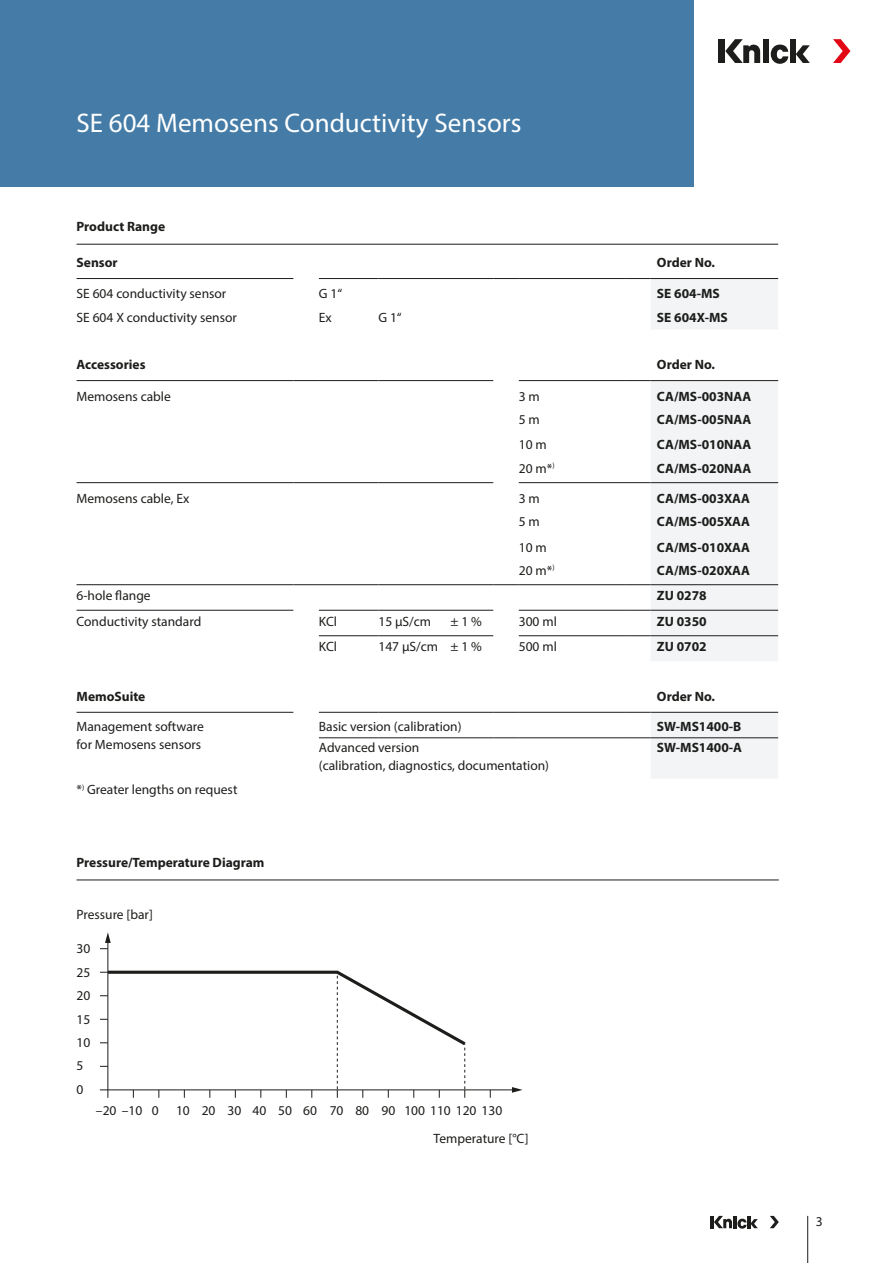
<style>
.page{position:relative;width:893px;height:1263px;background:#fff}
.page>*{position:absolute;margin:0;border:0;box-sizing:border-box;transform-origin:0 0}
.Headline{font:27px "Myriad Pro";color:#fff}
.Tabelle{font:13.5px/18px "Myriad Pro";color:#1d1d1b}
.Tabelle-2{font:700 13.5px "Myriad Pro";color:#1d1d1b}
.Beschriftungen{font:13.5px "Myriad Pro";color:#1d1d1b}
.Tabelle_Headline{font:700 13.5px "Myriad Pro";color:#1d1d1b}
.Zwischenüberschrift{font:700 13.5px "Myriad Pro";color:#1d1d1b}
</style>
<div class="page">
<div style="left:0;top:0;width:693px;height:187px;background:#447ca7"></div>
<div style="left:719px;top:39px;width:6px;height:24px;background:#1d1d1b"></div>
<div style="left:790px;top:39px;width:6px;height:24px;background:#1d1d1b"></div>
<svg style="left:796px;top:45px;width:14px;height:18px"></svg>
<svg style="left:833px;top:39px;width:17px;height:24px"></svg>
<svg style="left:725px;top:39px;width:63px;height:25px"></svg>
<hr style="left:807px;top:1216px;width:1px;height:47px;background:#1d1d1b">
<hr style="left:710px;top:1216px;width:4px;height:12px;background:#1d1d1b">
<svg style="left:770px;top:1216px;width:9px;height:12px"></svg>
<svg style="left:714px;top:1216px;width:44px;height:12px"></svg>
<hr style="left:100px;top:1089px;width:414px;height:1px;background:#1d1d1b">
<svg style="left:512px;top:1087px;width:11px;height:6px"></svg>
<hr style="left:107px;top:941px;width:1px;height:157px;background:#1d1d1b">
<svg style="left:100px;top:932px;width:11px;height:17px"></svg>
<svg style="left:100px;top:969px;width:369px;height:129px"></svg>
<hr style="left:77px;top:880px;width:702px;height:1px;background:#1d1d1b">
<svg style="left:651px;top:279px;width:127px;height:499px;fill:#f2f4f6"></svg>
<svg style="left:625px;top:278px;width:26px;height:1px"></svg>
<svg style="left:625px;top:610px;width:26px;height:1px"></svg>
<svg style="left:625px;top:635px;width:26px;height:1px"></svg>
<hr style="left:77px;top:712px;width:216px;height:1px;background:#1d1d1b">
<hr style="left:519px;top:380px;width:106px;height:1px;background:#1d1d1b">
<svg style="left:625px;top:380px;width:26px;height:1px"></svg>
<hr style="left:651px;top:380px;width:127px;height:1px;background:#1d1d1b">
<hr style="left:519px;top:482px;width:106px;height:1px;background:#1d1d1b">
<svg style="left:625px;top:482px;width:26px;height:1px"></svg>
<hr style="left:651px;top:482px;width:127px;height:1px;background:#1d1d1b">
<hr style="left:319px;top:584px;width:59px;height:1px;background:#1d1d1b">
<hr style="left:378px;top:584px;width:115px;height:1px;background:#1d1d1b">
<svg style="left:493px;top:584px;width:26px;height:1px"></svg>
<hr style="left:519px;top:584px;width:106px;height:1px;background:#1d1d1b">
<svg style="left:625px;top:584px;width:26px;height:1px"></svg>
<hr style="left:651px;top:584px;width:127px;height:1px;background:#1d1d1b">
<hr style="left:77px;top:584px;width:216px;height:1px;background:#1d1d1b">
<svg style="left:293px;top:584px;width:26px;height:1px"></svg>
<hr style="left:77px;top:482px;width:216px;height:1px;background:#1d1d1b">
<svg style="left:293px;top:482px;width:26px;height:1px"></svg>
<hr style="left:319px;top:482px;width:59px;height:1px;background:#1d1d1b">
<hr style="left:378px;top:482px;width:115px;height:1px;background:#1d1d1b">
<hr style="left:77px;top:380px;width:216px;height:1px;background:#1d1d1b">
<svg style="left:293px;top:380px;width:26px;height:1px"></svg>
<hr style="left:319px;top:380px;width:59px;height:1px;background:#1d1d1b">
<hr style="left:378px;top:380px;width:115px;height:1px;background:#1d1d1b">
<hr style="left:319px;top:712px;width:59px;height:1px;background:#1d1d1b">
<hr style="left:378px;top:712px;width:115px;height:1px;background:#1d1d1b">
<svg style="left:493px;top:712px;width:26px;height:1px"></svg>
<hr style="left:519px;top:712px;width:106px;height:1px;background:#1d1d1b">
<svg style="left:625px;top:712px;width:26px;height:1px"></svg>
<hr style="left:651px;top:712px;width:127px;height:1px;background:#1d1d1b">
<hr style="left:319px;top:737px;width:59px;height:1px;background:#1d1d1b">
<hr style="left:378px;top:737px;width:115px;height:1px;background:#1d1d1b">
<svg style="left:493px;top:737px;width:26px;height:1px"></svg>
<hr style="left:519px;top:737px;width:106px;height:1px;background:#1d1d1b">
<svg style="left:625px;top:737px;width:26px;height:1px"></svg>
<hr style="left:651px;top:737px;width:127px;height:1px;background:#1d1d1b">
<hr style="left:77px;top:278px;width:216px;height:1px;background:#1d1d1b">
<hr style="left:319px;top:278px;width:59px;height:1px;background:#1d1d1b">
<hr style="left:378px;top:278px;width:115px;height:1px;background:#1d1d1b">
<svg style="left:493px;top:278px;width:26px;height:1px"></svg>
<hr style="left:519px;top:278px;width:106px;height:1px;background:#1d1d1b">
<hr style="left:77px;top:610px;width:216px;height:1px;background:#1d1d1b">
<hr style="left:319px;top:610px;width:59px;height:1px;background:#1d1d1b">
<hr style="left:378px;top:610px;width:115px;height:1px;background:#1d1d1b">
<hr style="left:519px;top:610px;width:106px;height:1px;background:#1d1d1b">
<hr style="left:319px;top:635px;width:59px;height:1px;background:#1d1d1b">
<hr style="left:378px;top:635px;width:115px;height:1px;background:#1d1d1b">
<hr style="left:519px;top:635px;width:106px;height:1px;background:#1d1d1b">
<hr style="left:651px;top:610px;width:127px;height:1px;background:#1d1d1b">
<hr style="left:651px;top:635px;width:127px;height:1px;background:#1d1d1b">
<hr style="left:651px;top:278px;width:127px;height:1px;background:#1d1d1b">
<hr style="left:77px;top:244px;width:701px;height:1px;background:#1d1d1b">
<p class="Headline" style="left:77px;top:106px;width:446px">SE 604 Memosens Conductivity Sensors</p>
<p class="Tabelle_Headline" style="left:77px;top:218px;width:90px">Product Range</p>
<p class="Tabelle-2" style="left:77px;top:254px;width:43px">Sensor</p>
<p class="Zwischenüberschrift" style="left:657px;top:254px;width:59px">Order No.</p>
<p class="Tabelle" style="left:77px;top:285px;width:151px">SE 604 conductivity sensor</p>
<p class="Tabelle" style="left:319px;top:285px;width:25px">G 1“</p>
<p class="Tabelle-2" style="left:657px;top:285px;width:64px">SE 604-MS</p>
<p class="Tabelle" style="left:77px;top:308px;width:162px">SE 604 X conductivity sensor</p>
<p class="Tabelle" style="left:319px;top:308px;width:14px">Ex</p>
<p class="Tabelle" style="left:378px;top:308px;width:25px">G 1“</p>
<p class="Tabelle-2" style="left:657px;top:308px;width:72px">SE 604X-MS</p>
<p class="Tabelle-2" style="left:77px;top:356px;width:70px">Accessories</p>
<p class="Zwischenüberschrift" style="left:657px;top:356px;width:59px">Order No.</p>
<p class="Tabelle" style="left:77px;top:387px;width:96px">Memosens cable</p>
<p class="Tabelle" style="left:519px;top:387px;width:23px">3 m</p>
<p class="Tabelle-2" style="left:657px;top:387px;width:96px">CA/MS-003NAA</p>
<p class="Tabelle" style="left:519px;top:410px;width:23px">5 m</p>
<p class="Tabelle-2" style="left:657px;top:411px;width:96px">CA/MS-005NAA</p>
<p class="Tabelle" style="left:519px;top:436px;width:29px">10 m</p>
<p class="Tabelle-2" style="left:657px;top:436px;width:96px">CA/MS-010NAA</p>
<p class="Tabelle" style="left:519px;top:459px;width:37px">20 m*<sup>)</sup></p>
<p class="Tabelle-2" style="left:657px;top:459px;width:96px">CA/MS-020NAA</p>
<p class="Tabelle" style="left:77px;top:489px;width:114px">Memosens cable, Ex</p>
<p class="Tabelle" style="left:519px;top:489px;width:23px">3 m</p>
<p class="Tabelle-2" style="left:657px;top:489px;width:95px">CA/MS-003XAA</p>
<p class="Tabelle" style="left:519px;top:512px;width:23px">5 m</p>
<p class="Tabelle-2" style="left:657px;top:513px;width:95px">CA/MS-005XAA</p>
<p class="Tabelle" style="left:519px;top:538px;width:29px">10 m</p>
<p class="Tabelle-2" style="left:657px;top:538px;width:95px">CA/MS-010XAA</p>
<p class="Tabelle" style="left:519px;top:561px;width:37px">20 m*<sup>)</sup></p>
<p class="Tabelle-2" style="left:657px;top:561px;width:95px">CA/MS-020XAA</p>
<p class="Tabelle" style="left:77px;top:587px;width:76px">6-hole flange</p>
<p class="Tabelle-2" style="left:657px;top:587px;width:51px">ZU 0278</p>
<p class="Tabelle" style="left:77px;top:612px;width:126px">Conductivity standard</p>
<p class="Tabelle" style="left:319px;top:612px;width:20px">KCl</p>
<p class="Tabelle" style="left:378px;top:612px;width:54px">15 µS/cm</p>
<p class="Tabelle" style="left:450px;top:612px;width:33px">± 1 %</p>
<p class="Tabelle" style="left:519px;top:612px;width:40px">300 ml</p>
<p class="Tabelle-2" style="left:657px;top:612px;width:51px">ZU 0350</p>
<p class="Tabelle" style="left:319px;top:638px;width:20px">KCl</p>
<p class="Tabelle" style="left:378px;top:638px;width:105px">147 µS/cm ± 1 %</p>
<p class="Tabelle" style="left:519px;top:638px;width:40px">500 ml</p>
<p class="Tabelle-2" style="left:657px;top:638px;width:51px">ZU 0702</p>
<p class="Tabelle-2" style="left:77px;top:688px;width:70px">MemoSuite</p>
<p class="Zwischenüberschrift" style="left:657px;top:688px;width:59px">Order No.</p>
<p class="Tabelle" style="left:77px;top:717px;width:129px">Management software for Memosens sensors</p>
<p class="Tabelle" style="left:319px;top:717px;width:144px">Basic version (calibration)</p>
<p class="Tabelle-2" style="left:657px;top:717px;width:86px">SW-MS1400-B</p>
<p class="Tabelle" style="left:319px;top:738px;width:232px">Advanced version<br>(calibration, diagnostics, documentation)</p>
<p class="Tabelle-2" style="left:657px;top:739px;width:87px">SW-MS1400-A</p>
<p class="Tabelle" style="left:77px;top:781px;width:162px">*<sup>)</sup> Greater lengths on request</p>
<p class="Tabelle_Headline" style="left:77px;top:854px;width:189px">Pressure/Temperature Diagram</p>
<p class="Beschriftungen" style="left:77px;top:906px;width:78px">Pressure [bar]</p>
<p class="Beschriftungen" style="left:77px;top:941px;width:15px">30</p>
<p class="Beschriftungen" style="left:77px;top:964px;width:15px">25</p>
<p class="Beschriftungen" style="left:77px;top:987px;width:15px">20</p>
<p class="Beschriftungen" style="left:77px;top:1011px;width:15px">15</p>
<p class="Beschriftungen" style="left:77px;top:1034px;width:15px">10</p>
<p class="Beschriftungen" style="left:77px;top:1057px;width:8px">5</p>
<p class="Beschriftungen" style="left:77px;top:1081px;width:8px">0</p>
<p class="Beschriftungen" style="left:96px;top:1102px;width:48px">–20 –10</p>
<p class="Beschriftungen" style="left:152px;top:1102px;width:8px">0</p>
<p class="Beschriftungen" style="left:176px;top:1102px;width:15px">10</p>
<p class="Beschriftungen" style="left:202px;top:1102px;width:15px">20</p>
<p class="Beschriftungen" style="left:227px;top:1102px;width:15px">30</p>
<p class="Beschriftungen" style="left:253px;top:1102px;width:15px">40</p>
<p class="Beschriftungen" style="left:278px;top:1102px;width:15px">50</p>
<p class="Beschriftungen" style="left:303px;top:1102px;width:15px">60</p>
<p class="Beschriftungen" style="left:330px;top:1102px;width:15px">70</p>
<p class="Beschriftungen" style="left:355px;top:1102px;width:15px">80</p>
<p class="Beschriftungen" style="left:382px;top:1102px;width:15px">90</p>
<p class="Beschriftungen" style="left:404px;top:1102px;width:99px">100 110 120 130</p>
<p class="Beschriftungen" style="left:434px;top:1130px;width:96px">Temperature [°C]</p>
<p class="Tabelle" style="left:816px;top:1212px;width:8px">3</p>
</div>
